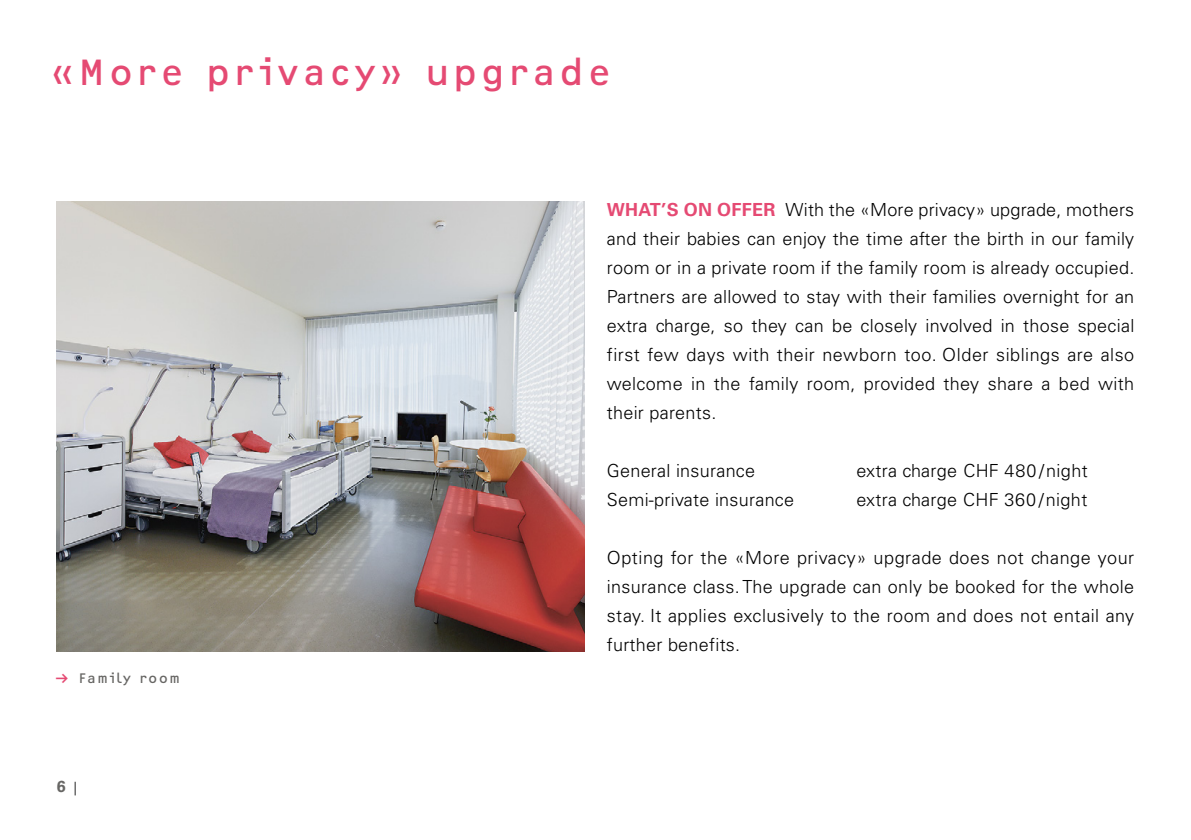
<style>
.page{position:relative;width:1191px;height:840px;background:#fff}
.page>*{position:absolute;margin:0;border:0;box-sizing:border-box;transform-origin:0 0}
.t1{font:38px "Vision";letter-spacing:-.01em;color:#e54a73}
.t2{font:300 18px/29px "Univers";letter-spacing:.015em;color:#000;text-align:justify}
.t3{font:700 16px "Univers";color:#676664}
.t4{font:14.4px "Vision";color:#676664}
.s1{font-weight:700;color:#e54a73}
.s2{font-size:17px;color:#e54a73}
.s3{font-weight:300;font-size:13.6px;color:#000}
</style>
<div class="page">
<img style="left:57px;top:201px;width:527px;height:450px">
<h1 class="t1" style="left:49px;top:49px;width:566px">«More privacy» upgrade</h1>
<p class="t2" style="left:607px;top:195px;width:529px"><span class="s1">WHAT’S ON OFFER</span> With the «More privacy» upgrade, mothers and their babies can enjoy the time after the birth in our family room or in a private room if the family room is already occupied.<br>Partners are allowed to stay with their families overnight for an extra charge, so they can be closely involved in those special first few days with their newborn too. Older siblings are also welcome in the family room, provided they share a bed with their parents.</p>
<p class="t2" style="left:607px;top:456px;width:150px">General insurance</p>
<p class="t2" style="left:856px;top:456px;width:233px">extra charge CHF 480 /night</p>
<p class="t2" style="left:607px;top:485px;width:189px">Semi-private insurance</p>
<p class="t2" style="left:856px;top:485px;width:232px">extra charge CHF 360 /night</p>
<p class="t4" style="left:54px;top:668px;width:128px"><span class="s2">≥</span> Family room</p>
<p class="t3" style="left:57px;top:776px;width:22px">6 <span class="s3">|</span></p>
<p class="t2" style="left:607px;top:543px;width:529px">Opting for the «More privacy» upgrade does not change your insurance class. The upgrade can only be booked for the whole stay. It applies exclusively to the room and does not entail any further benefits.</p>
</div>
